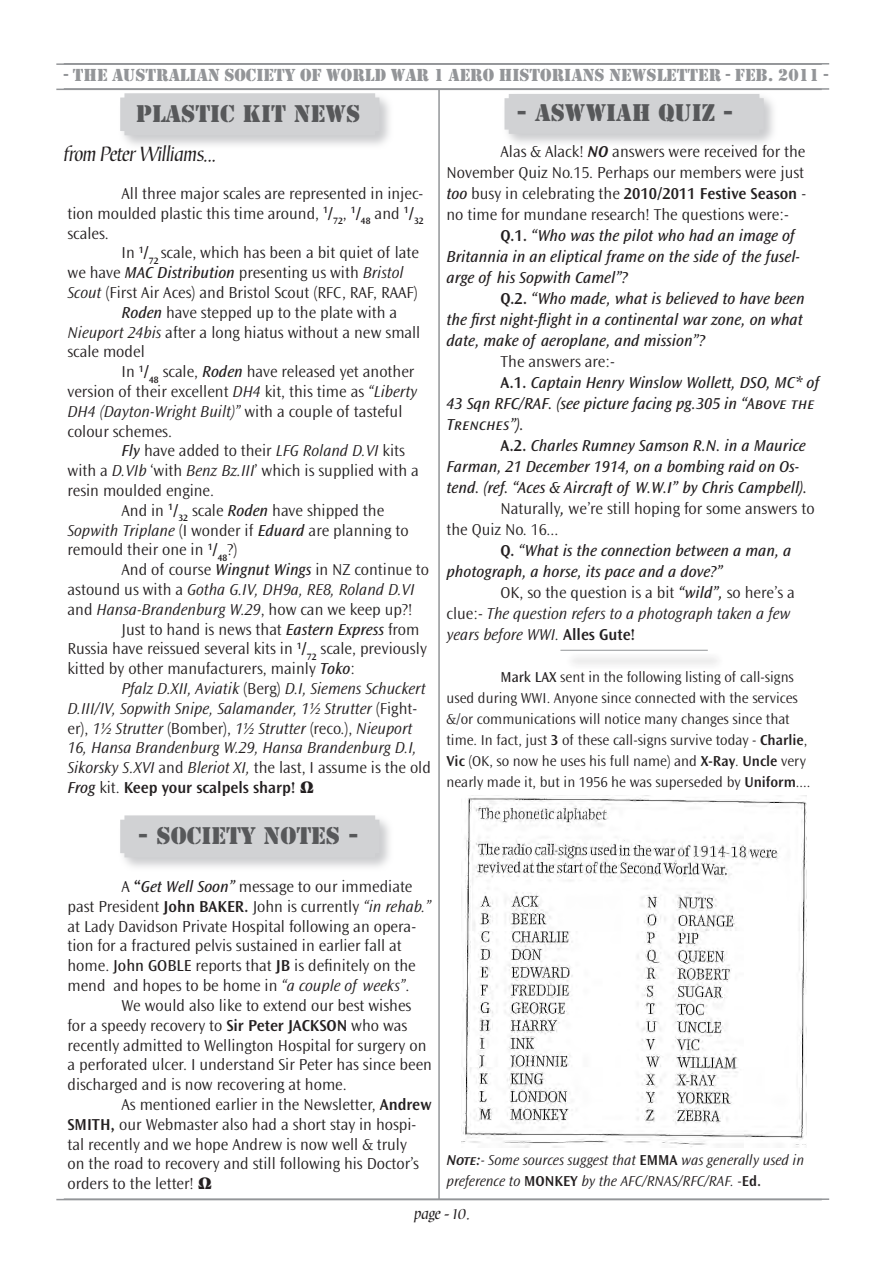
<style>
.page{position:relative;width:893px;height:1263px;background:#fff}
.page>*{position:absolute;margin:0;border:0;box-sizing:border-box;transform-origin:0 0}
.t1{font:22.5px "Stencil Std";color:#57585a}
.t2{font:italic 21px "Corvallis Sans";letter-spacing:-.01em;color:#231f20}
.t3{font:18px "Stencil";color:#939598}
.t4{font:300 16.5px/19.8px "Ocean Sans MT Pro";color:#231f20}
.t5{font:italic 16.5px/21px "Ocean Sans MT Pro";color:#231f20}
.t6{font:italic 300 16.5px/19.8px "Ocean Sans MT Pro";color:#231f20}
.t7{font:italic 16.5px "Corvallis Sans";color:#231f20}
.t8{font:300 15px/21px "Ocean Sans MT Pro";color:#231f20}
.t9{font:italic 300 15px/21px "Ocean Sans MT Pro";color:#231f20}
.s1{font-weight:600}
.s2{font-weight:400;font-style:italic}
.s3{font-style:italic}
.s4{font-style:normal}
.s5{font-weight:400}
.s6{font-weight:600;font-style:normal}
.s7{font-family:"Fenice Pro ITC";font-weight:900;font-style:normal}
.s8{font-family:"Fenice Pro ITC";font-weight:900}
.s9{font-weight:600;font-style:italic}
</style>
<div class="page">
<hr style="left:64px;top:63px;width:765px;height:2px;background:#939598">
<hr style="left:64px;top:1198px;width:765px;height:2px;background:#939598">
<hr style="left:64px;top:88px;width:765px;height:2px;background:#939598">
<div style="left:118px;top:91px;width:276px;height:59px;background:#bcbdc0;opacity:.75"></div>
<div style="left:120px;top:93px;width:259px;height:42px;background:#d1d2d4"></div>
<hr style="left:438px;top:89px;width:2px;height:1111px;background:#939598">
<hr style="left:56px;top:63px;width:766px;height:2px;background:#939598">
<hr style="left:56px;top:1199px;width:766px;height:1px;background:#939598">
<hr style="left:56px;top:89px;width:766px;height:1px;background:#939598">
<div style="left:118px;top:813px;width:276px;height:59px;background:#bcbdc0;opacity:.75"></div>
<div style="left:120px;top:815px;width:259px;height:42px;background:#d1d2d4"></div>
<img style="left:462px;top:795px;width:344px;height:352px">
<div style="left:563px;top:652px;width:161px;height:17px;background:#f6f6f6"></div>
<hr style="left:560px;top:650px;width:148px;height:1px;background:#939598">
<div style="left:502px;top:92px;width:276px;height:56px;background:#bcbdc0;opacity:.75"></div>
<div style="left:504px;top:94px;width:260px;height:40px;background:#d1d2d4"></div>
<p class="t3" style="left:64px;top:65px;width:766px">- THE AUSTRALIAN SOCIETY OF WORLD WAR 1 AERO HISTORIANS NEWSLETTER - FEB. 2011 -</p>
<p class="t1" style="left:136px;top:99px;width:226px">PLASTIC KIT NEWS</p>
<p class="t2" style="left:64px;top:142px;width:154px">from Peter Williams...</p>
<p class="t4" style="left:67px;top:184px;width:358px;text-align:justify;text-indent:54px">All three major scales are represented in injec&shy;tion moulded plastic this time around, <sup>1</sup><span class="s1">/</span><sub>72</sub>, <sup>1</sup><span class="s1">/</span><sub>48</sub> and <sup>1</sup><span class="s1">/</span><sub>32 </sub>scales.</p>
<p class="t4" style="left:68px;top:243px;width:353px;text-indent:54px">In <sup>1</sup><span class="s1">/</span><sub>72</sub> scale, which has been a bit quiet of late we have <span class="s2">MAC Distribution</span> presenting us with <span class="s3">Bristol<br>Scout</span> (First Air Aces) and Bristol Scout (RFC, RAF, RAAF)</p>
<p class="t4" style="left:67px;top:302px;width:354px;text-indent:54px"><span class="s2">Roden</span> have stepped up to the plate with a<br><span class="s3">Nieuport 24bis</span> after a long hiatus without a new small scale model</p>
<p class="t4" style="left:67px;top:362px;width:351px;text-indent:54px">In <sup>1</sup><span class="s1">/</span><sub>48</sub> scale, <span class="s2">Roden</span> have released yet another version of their excellent <span class="s3">DH4</span> kit, this time as <span class="s3">“Liberty DH4 (Dayton-Wright Built)”</span> with a couple of tasteful colour schemes.</p>
<p class="t4" style="left:67px;top:441px;width:353px;text-indent:54px"><span class="s2">Fly</span> have added to their <span class="s3">LFG Roland D.VI</span> kits with a <span class="s3">D.VIb</span> ‘with <span class="s3">Benz Bz.III</span>’ which is supplied with a resin moulded engine.</p>
<p class="t4" style="left:67px;top:500px;width:343px;text-indent:54px">And in <sup>1</sup><span class="s1">/</span><sub>32</sub> scale <span class="s2">Roden</span> have shipped the<br><span class="s3">Sopwith Triplane</span> (I wonder if <span class="s2">Eduard</span> are planning to remould their one in <sup>1</sup><span class="s1">/</span><sub>48</sub>?)</p>
<p class="t4" style="left:67px;top:560px;width:363px;text-indent:54px">And of course <span class="s2">Wingnut Wings</span> in NZ continue to astound us with a <span class="s3">Gotha G.IV, DH9a, RE8, Roland D.VI </span>and <span class="s3">Hansa-Brandenburg W.29</span>, how can we keep up?!</p>
<p class="t4" style="left:68px;top:619px;width:361px;text-indent:54px">Just to hand is news that <span class="s2">Eastern Express</span> from<br>Russia have reissued several kits in <sup>1</sup><span class="s1">/</span><sub>72</sub> scale, previously kitted by other manufacturers, mainly <span class="s2">Toko</span>:</p>
<p class="t6" style="left:67px;top:679px;width:365px;text-indent:54px">Pfalz D.XII, Aviatik <span class="s4">(Berg)</span> D.I, Siemens Schuckert D.III/IV, Sopwith Snipe, Salamander, 1½ Strutter <span class="s4">(Fight&shy;er),</span> 1½ Strutter <span class="s4">(Bomber),</span> 1½ Strutter <span class="s4">(reco.),</span> Nieuport 16, Hansa Brandenburg W.29, Hansa Brandenburg D.I, Sikorsky S.XVI <span class="s4">and</span> Bleriot XI, <span class="s4">the last, I assume is the old </span><span class="s5">Frog</span> <span class="s4">kit.</span> <span class="s6">Keep your scalpels sharp!</span> <span class="s7">Ω</span></p>
<p class="t1" style="left:138px;top:821px;width:223px">- SOCIETY NOTES -</p>
<p class="t4" style="left:67px;top:877px;width:365px;text-indent:54px">A <span class="s1">“</span><span class="s2">Get Well Soon”</span> message to our immediate past President <span class="s1">John BAKER.</span> John is currently <span class="s3">“in rehab.” </span>at Lady Davidson Private Hospital following an opera&shy;tion for a fractured pelvis sustained in earlier fall at home. <span class="s5">John GOBLE</span> reports that <span class="s1">JB</span> is definitely on the mend and hopes to be home in <span class="s3">“a couple of weeks”</span>.</p>
<p class="t4" style="left:68px;top:995px;width:366px;text-indent:54px">We would also like to extend our best wishes for a speedy recovery to <span class="s1">Sir Peter JACKSON</span> who was recently admitted to Wellington Hospital for surgery on a perforated ulcer. I understand Sir Peter has since been discharged and is now recovering at home.</p>
<p class="t4" style="left:68px;top:1094px;width:366px;text-indent:54px">As mentioned earlier in the Newsletter, <span class="s1">Andrew SMITH,</span> our Webmaster also had a short stay in hospi&shy;tal recently and we hope Andrew is now well &amp; truly<br>on the road to recovery and still following his Doctor’s orders to the letter! <span class="s8">Ω</span></p>
<p class="t1" style="left:516px;top:98px;width:219px">- ASWWIAH QUIZ -</p>
<p class="t4" style="left:446px;top:141px;width:361px;line-height:21px;text-indent:54px">Alas &amp; Alack! <span class="s9">NO</span> answers were received for the November Quiz No.15. Perhaps our members were just <span class="s2">too</span> busy in celebrating the <span class="s1">2010/2011 Festive Season</span> - no time for mundane research! The questions were:-</p>
<p class="t5" style="left:446px;top:225px;width:355px;text-indent:54px"><span class="s6">Q.1.</span> “Who was the pilot who had an image of<br>Britannia in an eliptical frame on the side of the fusel&shy;arge of his Sopwith Camel”?</p>
<p class="t5" style="left:446px;top:288px;width:360px;text-align:justify;text-indent:54px"><span class="s6">Q.2.</span> “Who made, what is believed to have been the first night-flight in a continental war zone, on what date, make of aeroplane, and mission”?</p>
<p class="t4" style="left:500px;top:352px;width:116px">The answers are:-</p>
<p class="t5" style="left:446px;top:372px;width:374px;text-indent:54px"><span class="s6">A.1.</span> Captain Henry Winslow Wollett, DSO, MC* of<br>43 Sqn RFC/RAF. (see picture facing pg.305 in “Above the<br>Trenches”).</p>
<p class="t5" style="left:446px;top:435px;width:362px;text-indent:54px"><span class="s6">A.2.</span> Charles Rumney Samson R.N. in a Maurice<br>Farman, 21 December 1914, on a bombing raid on Os&shy;tend. (ref. “Aces &amp; Aircraft of W.W.I” by Chris Campbell).</p>
<p class="t4" style="left:446px;top:498px;width:370px;line-height:21px;text-indent:54px">Naturally<span class="s2">,</span> we’re still hoping for some answers to the Quiz No. 16...</p>
<p class="t5" style="left:446px;top:540px;width:346px;text-indent:54px"><span class="s6">Q.</span> “What is the connection between a man, a photograph, a horse, its pace and a dove?”</p>
<p class="t6" style="left:446px;top:582px;width:350px;line-height:21px;text-indent:54px"><span class="s4">OK, so the question is a bit</span> <span class="s5">“wild”,</span> <span class="s4">so here’s a clue:-</span> The question refers to a photograph taken a few years before WWI. <span class="s6">Alles Gute!</span></p>
<p class="t8" style="left:446px;top:667px;width:365px;text-indent:54px"><span class="s5">Mark LAX</span> sent in the following listing of call-signs used during WWI. Anyone since connected with the services &amp;/or communications will notice many changes since that time. In fact, just <span class="s1">3</span> of these call-signs survive today - <span class="s1">Charlie</span>, <span class="s1">Vic</span> (OK, so now he uses his full name) and <span class="s1">X-Ray</span>. <span class="s1">Uncle</span> very nearly made it, but in 1956 he was superseded by <span class="s1">Uniform</span>....</p>
<p class="t9" style="left:446px;top:1150px;width:359px"><span class="s1">Note:</span>- Some sources suggest that <span class="s6">EMMA</span> was generally used in preference to <span class="s6">MONKEY</span> by the AFC/RNAS/RFC/RAF. <span class="s4">-</span><span class="s6">Ed.</span></p>
<p class="t7" style="left:414px;top:1204px;width:57px">page - 10.</p>
</div>
